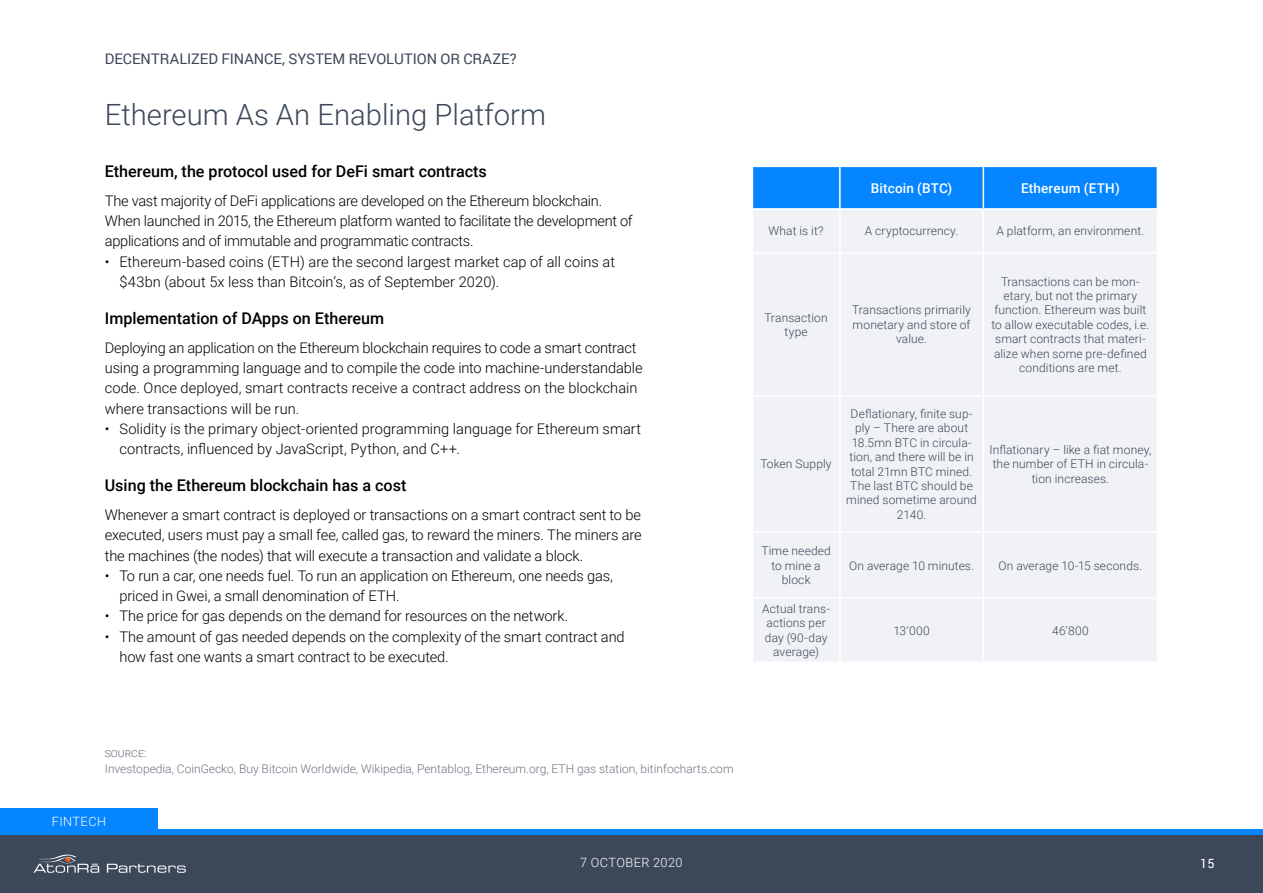
<style>
.page{position:relative;width:1263px;height:893px;background:#fff}
.page>*{position:absolute;margin:0;border:0;box-sizing:border-box;transform-origin:0 0}
.t1{font:300 29.25px "Roboto";color:#3c4859}
.t2{font:500 16.2px "Roboto";color:#000}
.t3{font:300 14.7px/20.2px "Roboto";letter-spacing:-.005em;color:#000}
.t4{font:14.7px "Roboto";color:#3c4859}
.t5{font:500 13.5px "Roboto";letter-spacing:.01em;color:#fff}
.t6{font:300 12.75px "Roboto";letter-spacing:.035em;color:#fff}
.t7{font:12.75px "Roboto";color:#fff}
.t8{font:300 12px/14.4px "Roboto";letter-spacing:.01em;color:#3c4859;text-align:center}
.t9{font:300 12px/15.1px "Roboto";color:#6d7683}
</style>
<div class="page">
<div style="left:0;top:834px;width:1263px;height:59px;background:#3c4859"></div>
<svg style="left:107px;top:864px;width:79px;height:9px"></svg>
<svg style="left:33px;top:854px;width:66px;height:19px"></svg>
<div style="left:0;top:829px;width:1263px;height:5px;background:#0585ff"></div>
<div style="left:0;top:808px;width:158px;height:26px;background:#0585ff"></div>
<div style="left:753px;top:167px;width:404px;height:41px;background:#0585ff"></div>
<div style="left:753px;top:210px;width:404px;height:451px;background:#f0f2f6"></div>
<hr style="left:839px;top:167px;width:2px;height:41px;background:#fff">
<hr style="left:983px;top:167px;width:1px;height:41px;background:#fff">
<hr style="left:839px;top:210px;width:2px;height:42px;background:#fff">
<hr style="left:983px;top:210px;width:1px;height:42px;background:#fff">
<hr style="left:752px;top:252px;width:88px;height:2px;background:#fff">
<hr style="left:840px;top:252px;width:143px;height:2px;background:#fff">
<hr style="left:839px;top:254px;width:2px;height:141px;background:#fff">
<hr style="left:983px;top:252px;width:175px;height:2px;background:#fff">
<hr style="left:983px;top:254px;width:1px;height:141px;background:#fff">
<hr style="left:752px;top:395px;width:88px;height:1px;background:#fff">
<hr style="left:840px;top:395px;width:143px;height:1px;background:#fff">
<hr style="left:839px;top:396px;width:2px;height:135px;background:#fff">
<hr style="left:983px;top:395px;width:175px;height:1px;background:#fff">
<hr style="left:983px;top:396px;width:1px;height:135px;background:#fff">
<hr style="left:752px;top:531px;width:88px;height:2px;background:#fff">
<hr style="left:840px;top:531px;width:143px;height:2px;background:#fff">
<hr style="left:839px;top:533px;width:2px;height:64px;background:#fff">
<hr style="left:983px;top:531px;width:175px;height:2px;background:#fff">
<hr style="left:983px;top:533px;width:1px;height:64px;background:#fff">
<hr style="left:752px;top:597px;width:88px;height:2px;background:#fff">
<hr style="left:840px;top:597px;width:143px;height:2px;background:#fff">
<hr style="left:839px;top:599px;width:2px;height:62px;background:#fff">
<hr style="left:983px;top:597px;width:175px;height:2px;background:#fff">
<hr style="left:983px;top:599px;width:1px;height:62px;background:#fff">
<p class="t4" style="left:105px;top:48px;width:414px">DECENTRALIZED FINANCE, SYSTEM REVOLUTION OR CRAZE?</p>
<h1 class="t1" style="left:105px;top:94px;width:443px">Ethereum As An Enabling Platform</h1>
<p class="t2" style="left:105px;top:160px;width:384px">Ethereum, the protocol used for DeFi smart contracts</p>
<p class="t3" style="left:105px;top:190px;width:529px">The vast majority of DeFi applications are developed on the Ethereum blockchain.<br>When launched in 2015, the Ethereum platform wanted to facilitate the development of applications and of immutable and programmatic contracts.</p>
<p class="t3" style="left:119px;top:251px;width:497px;text-indent:-15px">• Ethereum-based coins (ETH) are the second largest market cap of all coins at $43bn (about 5x less than Bitcoin’s, as of September 2020).</p>
<p class="t2" style="left:105px;top:307px;width:281px">Implementation of DApps on Ethereum</p>
<p class="t3" style="left:105px;top:337px;width:539px">Deploying an application on the Ethereum blockchain requires to code a smart contract using a programming language and to compile the code into machine-understandable code. Once deployed, smart contracts receive a contract address on the blockchain where transactions will be run.</p>
<p class="t3" style="left:119px;top:418px;width:523px;text-indent:-15px">• Solidity is the primary object-oriented programming language for Ethereum smart contracts, influenced by JavaScript, Python, and C++.</p>
<p class="t2" style="left:105px;top:474px;width:303px">Using the Ethereum blockchain has a cost</p>
<p class="t3" style="left:105px;top:504px;width:538px;text-align:justify">Whenever a smart contract is deployed or transactions on a smart contract sent to be executed, users must pay a small fee, called gas, to reward the miners. The miners are the machines (the nodes) that will execute a transaction and validate a block.</p>
<p class="t3" style="left:119px;top:565px;width:495px;text-indent:-15px">• To run a car, one needs fuel. To run an application on Ethereum, one needs gas, priced in Gwei, a small denomination of ETH.</p>
<p class="t3" style="left:105px;top:606px;width:465px">• The price for gas depends on the demand for resources on the network.</p>
<p class="t3" style="left:119px;top:626px;width:507px;text-indent:-15px">• The amount of gas needed depends on the complexity of the smart contract and how fast one wants a smart contract to be executed.</p>
<p class="t5" style="left:871px;top:178px;width:83px">Bitcoin (BTC)</p>
<p class="t5" style="left:1021px;top:178px;width:100px">Ethereum (ETH)</p>
<p class="t8" style="left:768px;top:224px;width:57px">What is it?</p>
<p class="t8" style="left:865px;top:224px;width:95px">A cryptocurrency.</p>
<p class="t8" style="left:996px;top:224px;width:149px">A platform, an environment.</p>
<p class="t8" style="left:765px;top:310px;width:64px">Transaction type</p>
<p class="t8" style="left:852px;top:303px;width:120px">Transactions primarily monetary and store of value.</p>
<p class="t8" style="left:761px;top:457px;width:73px">Token Supply</p>
<p class="t8" style="left:846px;top:406px;width:132px">Deflationary, finite sup&shy;ply – There are about<br>18.5mn BTC in circula&shy;tion, and there will be in total 21mn BTC mined.<br>The last BTC should be mined sometime around<br>2140.</p>
<p class="t8" style="left:991px;top:274px;width:159px">Transactions can be mon&shy;etary, but not the primary function. Ethereum was built to allow executable codes, i.e. smart contracts that materi&shy;alize when some pre-defined conditions are met.</p>
<p class="t8" style="left:989px;top:442px;width:163px">Inflationary – like a fiat money, the number of ETH in circula&shy;tion increases.</p>
<p class="t8" style="left:761px;top:543px;width:71px">Time needed to mine a block</p>
<p class="t8" style="left:762px;top:601px;width:69px">Actual trans&shy;actions per day (90-day average)</p>
<p class="t8" style="left:849px;top:558px;width:126px">On average 10 minutes.</p>
<p class="t8" style="left:998px;top:558px;width:145px">On average 10-15 seconds.</p>
<p class="t8" style="left:893px;top:623px;width:38px">13’000</p>
<p class="t8" style="left:1052px;top:623px;width:38px">46’800</p>
<p class="t9" style="left:105px;top:745px;width:630px">SOURCE:<br>Investopedia, CoinGecko, Buy Bitcoin Worldwide, Wikipedia, Pentablog, Ethereum.org, ETH gas station, bitinfocharts.com</p>
<p class="t6" style="left:52px;top:812px;width:56px">FINTECH</p>
<p class="t6" style="left:580px;top:854px;width:104px">7 OCTOBER 2020</p>
<p class="t7" style="left:1200px;top:854px;width:16px">15</p>
</div>
